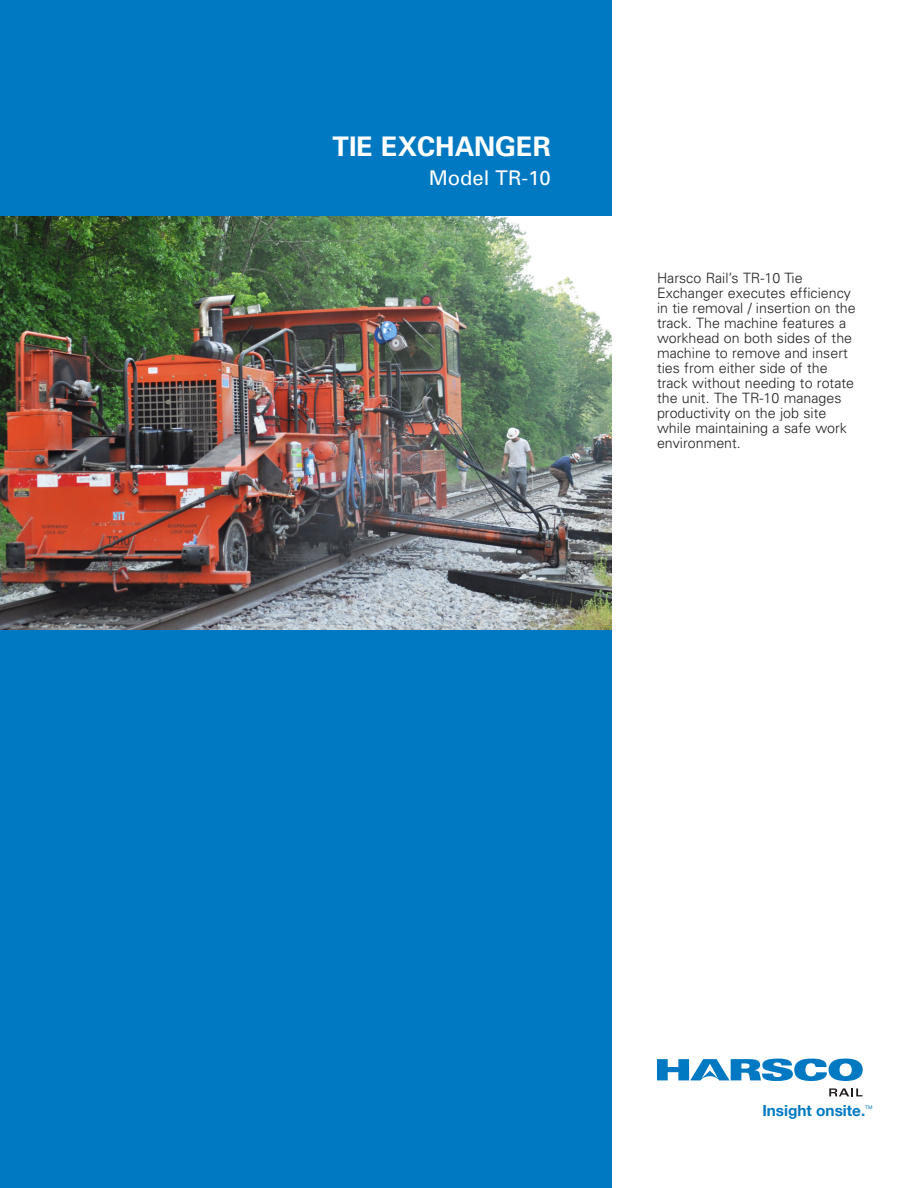
<style>
.page{position:relative;width:918px;height:1188px;background:#fff}
.page>*{position:absolute;margin:0;border:0;box-sizing:border-box;transform-origin:0 0}
.t1{font:700 27px "Univers";color:#fff}
.t2{font:20.25px "Univers";color:#fff}
.t3{font:700 15.3px "Helvetica Neue";color:#0079c2}
.t4{font:300 14.25px/15px "Univers";color:#231f20}
.t5{font:5.1px "Helvetica Neue";color:#0079c2}
</style>
<div class="page">
<div style="left:0;top:0;width:612px;height:1188px;background:#0079c2"></div>
<svg style="left:657px;top:1059px;width:206px;height:22px"></svg>
<svg style="left:829px;top:1088px;width:33px;height:8px"></svg>
<img style="left:0;top:216px;width:612px;height:414px">
<p class="t1" style="left:333px;top:129px;width:220px">TIE EXCHANGER</p>
<p class="t2" style="left:429px;top:165px;width:124px">Model TR-10</p>
<p class="t4" style="left:657px;top:270px;width:200px">Harsco Rail’s TR-10 Tie<br>Exchanger executes efficiency in tie removal / insertion on the track. The machine features a workhead on both sides of the machine to remove and insert ties from either side of the track without needing to rotate the unit. The TR-10 manages productivity on the job site while maintaining a safe work environment.</p>
<p class="t3" style="left:762px;top:1101px;width:104px">Insight onsite.</p>
<p class="t5" style="left:865px;top:1104px;width:9px">TM</p>
</div>
